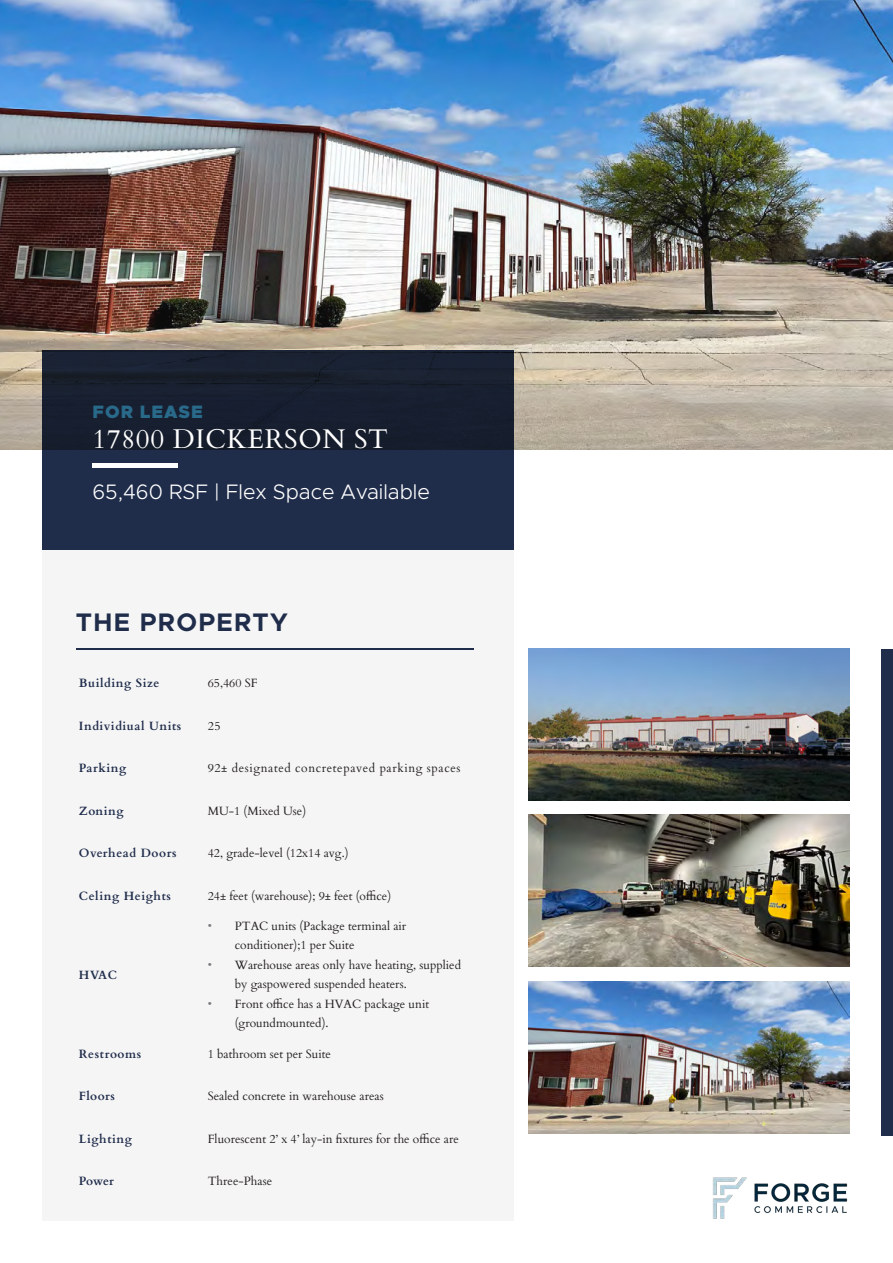
<style>
.page{position:relative;width:893px;height:1263px;background:#fff}
.page>*{position:absolute;margin:0;border:0;box-sizing:border-box;transform-origin:0 0}
.Bebas_Kai_Siz_48_Lea_48_Trac_25_Cen{font:27px "Cardo";letter-spacing:.025em;color:#fff}
.Op_Sa__Bo_Si_18_Tra_50_Cen{font:700 25.5px "Metropolis";letter-spacing:.05em;color:#1f2c4a}
.Op_Sa_Reg_Siz_9_Lea_13_Left{font:300 21px "Metropolis";color:#fff}
.Op_Sa__Bo_Si_18_Tra_50_Cen-2{font:900 18px "Metropolis";letter-spacing:.05em;color:#296989}
.Op_Sa_Reg_Siz_9_Lea_13_Left-2{font:12px/19.5px "Cardo";color:#231f20}
.Op_Sa_Bol_Siz__11_Lea_14_Tra_50_Lef{font:700 12px "Cardo";letter-spacing:.05em;color:#1f2c4a}
.Op_Sa_Bol_Siz__11_Lea_14_Tra_50_Lef-2{font:12px "Cardo";letter-spacing:.05em;color:#231f20}
.s1{color:#76787b}
</style>
<div class="page">
<img style="left:0;top:0;width:893px;height:450px">
<img style="left:528px;top:648px;width:322px;height:152px">
<img style="left:528px;top:814px;width:322px;height:152px">
<img style="left:528px;top:982px;width:322px;height:151px">
<div style="left:881px;top:648px;width:12px;height:487px;background:#1f2c4a"></div>
<svg style="left:43px;top:350px;width:471px;height:200px;background:#1b253c"></svg>
<div style="left:43px;top:550px;width:471px;height:670px;background:#f5f5f6"></div>
<img style="left:712px;top:1177px;width:136px;height:42px">
<hr style="left:76px;top:648px;width:397px;height:2px;background:#1f2c4a">
<hr style="left:92px;top:463px;width:86px;height:4px;background:#fff">
<p class="Op_Sa__Bo_Si_18_Tra_50_Cen-2" style="left:92px;top:400px;width:112px">FOR LEASE</p>
<p class="Bebas_Kai_Siz_48_Lea_48_Trac_25_Cen" style="left:92px;top:417px;width:297px">17800 DICKERSON ST</p>
<p class="Op_Sa_Reg_Siz_9_Lea_13_Left" style="left:92px;top:479px;width:339px">65,460 RSF | Flex Space Available</p>
<p class="Op_Sa__Bo_Si_18_Tra_50_Cen" style="left:76px;top:606px;width:214px">THE PROPERTY</p>
<p class="Op_Sa_Bol_Siz__11_Lea_14_Tra_50_Lef" style="left:79px;top:673px;width:82px">Building Size</p>
<p class="Op_Sa_Reg_Siz_9_Lea_13_Left-2" style="left:208px;top:673px;width:51px">65,460 SF</p>
<p class="Op_Sa_Bol_Siz__11_Lea_14_Tra_50_Lef" style="left:79px;top:716px;width:104px">Individiual Units</p>
<p class="Op_Sa_Bol_Siz__11_Lea_14_Tra_50_Lef-2" style="left:208px;top:716px;width:14px">25</p>
<p class="Op_Sa_Bol_Siz__11_Lea_14_Tra_50_Lef" style="left:79px;top:758px;width:49px">Parking</p>
<p class="Op_Sa_Bol_Siz__11_Lea_14_Tra_50_Lef-2" style="left:208px;top:758px;width:254px">92± designated concretepaved parking spaces</p>
<p class="Op_Sa_Bol_Siz__11_Lea_14_Tra_50_Lef" style="left:79px;top:801px;width:46px">Zoning</p>
<p class="Op_Sa_Reg_Siz_9_Lea_13_Left-2" style="left:208px;top:800px;width:100px">MU-1 (Mixed Use)</p>
<p class="Op_Sa_Bol_Siz__11_Lea_14_Tra_50_Lef" style="left:79px;top:843px;width:99px">Overhead Doors</p>
<p class="Op_Sa_Reg_Siz_9_Lea_13_Left-2" style="left:208px;top:843px;width:142px">42, grade-level (12x14 avg.)</p>
<p class="Op_Sa_Bol_Siz__11_Lea_14_Tra_50_Lef" style="left:79px;top:886px;width:94px">Celing Heights</p>
<p class="Op_Sa_Reg_Siz_9_Lea_13_Left-2" style="left:208px;top:885px;width:185px">24± feet (warehouse); 9± feet (office)</p>
<p class="Op_Sa_Bol_Siz__11_Lea_14_Tra_50_Lef" style="left:79px;top:965px;width:40px">HVAC</p>
<p class="Op_Sa_Reg_Siz_9_Lea_13_Left-2" style="left:235px;top:915px;width:173px;text-indent:-27px"><span class="s1">•</span> PTAC units (Package terminal air conditioner);1 per Suite</p>
<p class="Op_Sa_Reg_Siz_9_Lea_13_Left-2" style="left:235px;top:954px;width:228px;text-indent:-27px"><span class="s1">•</span> Warehouse areas only have heating, supplied by gaspowered suspended heaters.</p>
<p class="Op_Sa_Reg_Siz_9_Lea_13_Left-2" style="left:235px;top:993px;width:196px;text-indent:-27px"><span class="s1">•</span> Front office has a HVAC package unit (groundmounted).</p>
<p class="Op_Sa_Bol_Siz__11_Lea_14_Tra_50_Lef" style="left:79px;top:1044px;width:64px">Restrooms</p>
<p class="Op_Sa_Reg_Siz_9_Lea_13_Left-2" style="left:208px;top:1043px;width:125px">1 bathroom set per Suite</p>
<p class="Op_Sa_Bol_Siz__11_Lea_14_Tra_50_Lef" style="left:79px;top:1086px;width:38px">Floors</p>
<p class="Op_Sa_Reg_Siz_9_Lea_13_Left-2" style="left:208px;top:1086px;width:177px">Sealed concrete in warehouse areas</p>
<p class="Op_Sa_Bol_Siz__11_Lea_14_Tra_50_Lef" style="left:79px;top:1129px;width:55px">Lighting</p>
<p class="Op_Sa_Reg_Siz_9_Lea_13_Left-2" style="left:208px;top:1128px;width:253px">Fluorescent 2’ x 4’ lay-in fixtures for the office are</p>
<p class="Op_Sa_Bol_Siz__11_Lea_14_Tra_50_Lef" style="left:79px;top:1171px;width:37px">Power</p>
<p class="Op_Sa_Reg_Siz_9_Lea_13_Left-2" style="left:208px;top:1171px;width:66px">Three-Phase</p>
</div>
